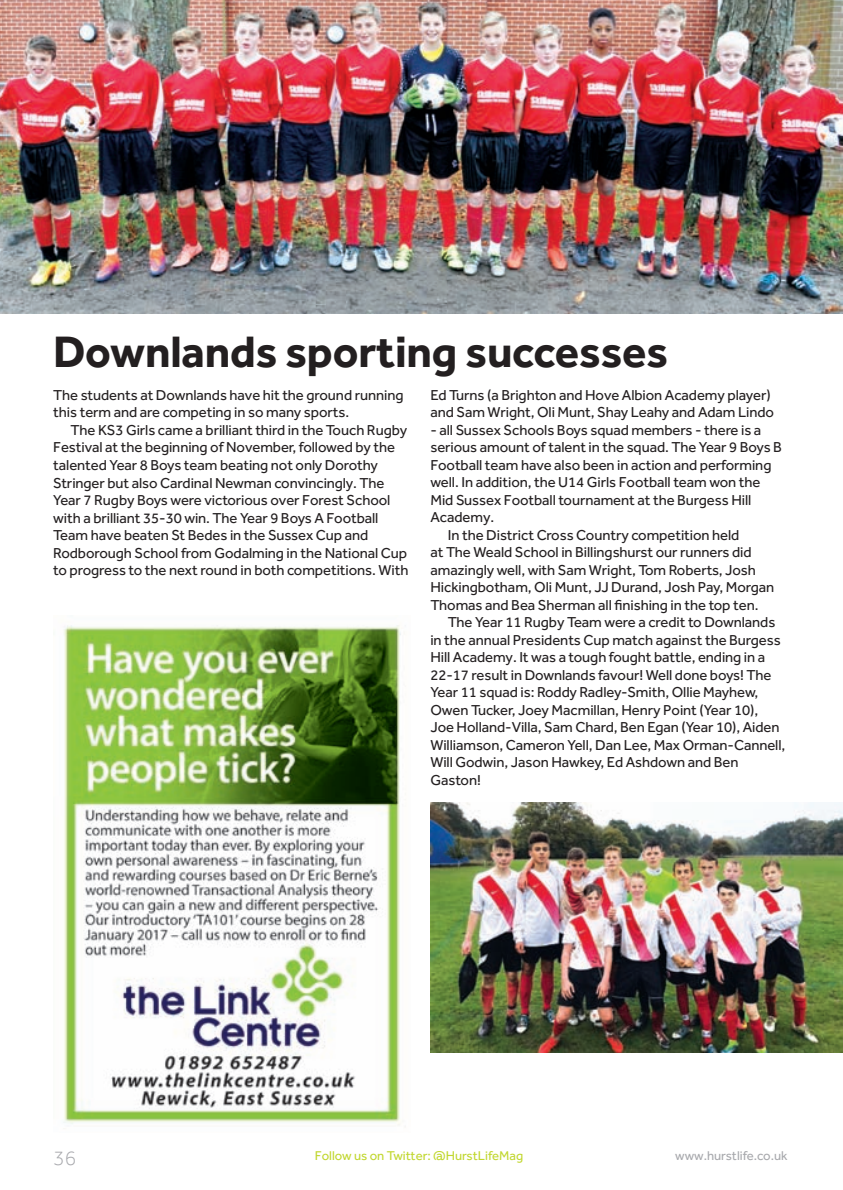
<style>
.page{position:relative;width:843px;height:1190px;background:#fff}
.page>*{position:absolute;margin:0;border:0;box-sizing:border-box;transform-origin:0 0}
.t1{font:700 45.5px "Effra";letter-spacing:-.005em;color:#231f20}
.t2{font:300 21px "Effra";color:#a8a9ad}
.t3{font:14.88px/17.5px "Effra";letter-spacing:-.005em;color:#231f20}
.t4{font:13.12px "Effra";color:#c1d72f}
.t5{font:13.12px "Effra";color:#a8a9ad}
</style>
<div class="page">
<img style="left:63px;top:625px;width:338px;height:500px">
<img style="left:0;top:0;width:842px;height:313px">
<img style="left:430px;top:802px;width:412px;height:250px">
<h1 class="t1" style="left:53px;top:324px;width:616px">Downlands sporting successes</h1>
<p class="t3" style="left:53px;top:386px;width:352px">The students at Downlands have hit the ground running this term and are competing in so many sports.</p>
<p class="t3" style="left:53px;top:421px;width:357px;text-indent:17px">The KS3 Girls came a brilliant third in the Touch Rugby Festival at the beginning of November, followed by the talented Year 8 Boys team beating not only Dorothy Stringer but also Cardinal Newman convincingly. The Year 7 Rugby Boys were victorious over Forest School with a brilliant 35-30 win. The Year 9 Boys A Football Team have beaten St Bedes in the Sussex Cup and Rodborough School from Godalming in the National Cup to progress to the next round in both competitions. With</p>
<p class="t3" style="left:430px;top:386px;width:345px">Ed Turns (a Brighton and Hove Albion Academy player) and Sam Wright, Oli Munt, Shay Leahy and Adam Lindo</p>
<p class="t3" style="left:430px;top:421px;width:332px">- all Sussex Schools Boys squad members - there is a</p>
<p class="t3" style="left:430px;top:438px;width:353px">serious amount of talent in the squad. The Year 9 Boys B</p>
<p class="t3" style="left:430px;top:456px;width:342px">Football team have also been in action and performing</p>
<p class="t3" style="left:430px;top:473px;width:331px">well. In addition, the U14 Girls Football team won the</p>
<p class="t3" style="left:430px;top:491px;width:322px">Mid Sussex Football tournament at the Burgess Hill</p>
<p class="t3" style="left:430px;top:508px;width:65px">Academy.</p>
<p class="t3" style="left:448px;top:526px;width:293px">In the District Cross Country competition held</p>
<p class="t3" style="left:430px;top:543px;width:323px">at The Weald School in Billingshurst our runners did</p>
<p class="t3" style="left:430px;top:561px;width:327px">amazingly well, with Sam Wright, Tom Roberts, Josh</p>
<p class="t3" style="left:430px;top:578px;width:345px">Hickingbotham, Oli Munt, JJ Durand, Josh Pay, Morgan</p>
<p class="t3" style="left:430px;top:596px;width:329px">Thomas and Bea Sherman all finishing in the top ten.</p>
<p class="t3" style="left:448px;top:613px;width:329px">The Year 11 Rugby Team were a credit to Downlands</p>
<p class="t3" style="left:430px;top:631px;width:352px">in the annual Presidents Cup match against the Burgess</p>
<p class="t3" style="left:430px;top:648px;width:336px">Hill Academy. It was a tough fought battle, ending in a</p>
<p class="t3" style="left:430px;top:666px;width:342px">22-17 result in Downlands favour! Well done boys! The</p>
<p class="t3" style="left:430px;top:683px;width:329px">Year 11 squad is: Roddy Radley-Smith, Ollie Mayhew,</p>
<p class="t3" style="left:430px;top:701px;width:329px">Owen Tucker, Joey Macmillan, Henry Point (Year 10),</p>
<p class="t3" style="left:430px;top:718px;width:350px">Joe Holland-Villa, Sam Chard, Ben Egan (Year 10), Aiden</p>
<p class="t3" style="left:430px;top:736px;width:356px">Williamson, Cameron Yell, Dan Lee, Max Orman-Cannell,</p>
<p class="t3" style="left:430px;top:753px;width:310px">Will Godwin, Jason Hawkey, Ed Ashdown and Ben</p>
<p class="t3" style="left:430px;top:771px;width:52px">Gaston!</p>
<h2 class="t2" style="left:53px;top:1146px;width:24px">36</h2>
<p class="t4" style="left:315px;top:1147px;width:210px">Follow us on Twitter: @HurstLifeMag</p>
<p class="t5" style="left:675px;top:1147px;width:114px">www.hurstlife.co.uk</p>
</div>
